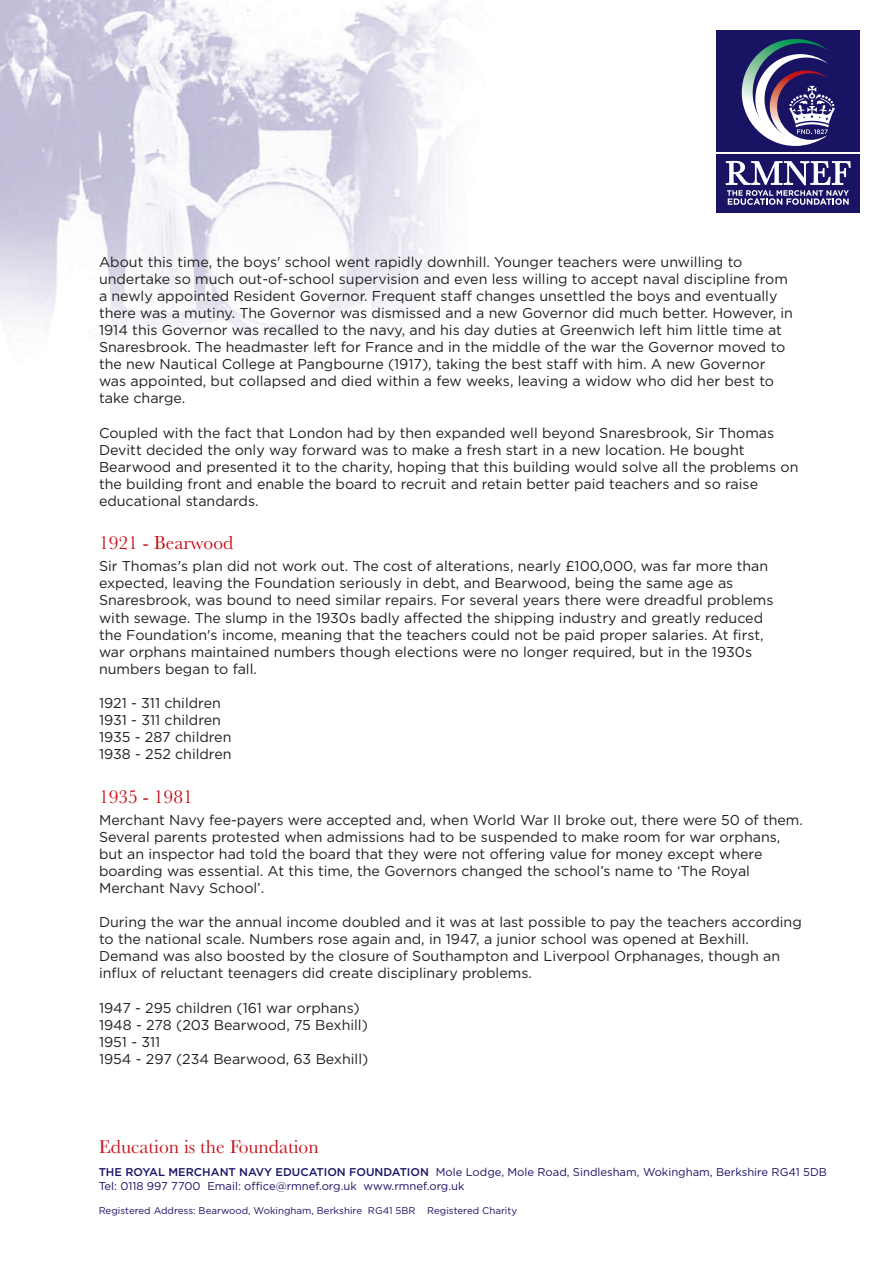
<style>
.page{position:relative;width:893px;height:1263px;background:#fff}
.page>*{position:absolute;margin:0;border:0;box-sizing:border-box;transform-origin:0 0}
.t1{font:19.5px "Baskerville";color:#c4121a}
.t2{font:14.25px/17.1px "Gotham";color:#231f20}
.t3{font:11.25px/13.5px "Gotham";color:#191364}
.t4{font:9.75px "Gotham";color:#191364}
.s1{font-weight:500}
</style>
<div class="page">
<img style="left:0;top:0;width:455px;height:349px">
<div style="left:716px;top:154px;width:144px;height:58px;background:#191364"></div>
<div style="left:716px;top:31px;width:144px;height:121px;background:#191364"></div>
<svg style="left:726px;top:161px;width:124px;height:44px"></svg>
<svg style="left:742px;top:39px;width:93px;height:107px"></svg>
<p class="t2" style="left:99px;top:253px;width:696px">About this time, the boys' school went rapidly downhill. Younger teachers were unwilling to undertake so much out-of-school supervision and even less willing to accept naval discipline from a newly appointed Resident Governor. Frequent staff changes unsettled the boys and eventually there was a mutiny. The Governor was dismissed and a new Governor did much better. However, in 1914 this Governor was recalled to the navy, and his day duties at Greenwich left him little time at Snaresbrook. The headmaster left for France and in the middle of the war the Governor moved to the new Nautical College at Pangbourne (1917), taking the best staff with him. A new Governor was appointed, but collapsed and died within a few weeks, leaving a widow who did her best to take charge.</p>
<p class="t2" style="left:99px;top:424px;width:701px">Coupled with the fact that London had by then expanded well beyond Snaresbrook, Sir Thomas Devitt decided the only way forward was to make a fresh start in a new location. He bought Bearwood and presented it to the charity, hoping that this building would solve all the problems on the building front and enable the board to recruit and retain better paid teachers and so raise educational standards.</p>
<h1 class="t1" style="left:99px;top:531px;width:136px">1921 - Bearwood</h1>
<p class="t2" style="left:99px;top:558px;width:676px">Sir Thomas's plan did not work out. The cost of alterations, nearly £100,000, was far more than expected, leaving the Foundation seriously in debt, and Bearwood, being the same age as Snaresbrook, was bound to need similar repairs. For several years there were dreadful problems with sewage. The slump in the 1930s badly affected the shipping industry and greatly reduced the Foundation's income, meaning that the teachers could not be paid proper salaries. At first, war orphans maintained numbers though elections were no longer required, but in the 1930s numbers began to fall.</p>
<p class="t2" style="left:99px;top:694px;width:134px">1921 - 311 children<br>1931 - 311 children<br>1935 - 287 children<br>1938 - 252 children</p>
<h1 class="t1" style="left:99px;top:785px;width:95px">1935 - 1981</h1>
<p class="t2" style="left:99px;top:811px;width:705px">Merchant Navy fee-payers were accepted and, when World War II broke out, there were 50 of them.<br>Several parents protested when admissions had to be suspended to make room for war orphans, but an inspector had told the board that they were not offering value for money except where boarding was essential. At this time, the Governors changed the school’s name to ‘The Royal Merchant Navy School’.</p>
<p class="t2" style="left:99px;top:914px;width:704px">During the war the annual income doubled and it was at last possible to pay the teachers according to the national scale. Numbers rose again and, in 1947, a junior school was opened at Bexhill.<br>Demand was also boosted by the closure of Southampton and Liverpool Orphanages, though an influx of reluctant teenagers did create disciplinary problems.</p>
<p class="t2" style="left:99px;top:999px;width:271px">1947 - 295 children (161 war orphans)<br>1948 - 278 (203 Bearwood, 75 Bexhill)<br>1951 - 311<br>1954 - 297 (234 Bearwood, 63 Bexhill)</p>
<h1 class="t1" style="left:99px;top:1136px;width:222px">Education is the Foundation</h1>
<p class="t3" style="left:99px;top:1165px;width:730px"><span class="s1">THE ROYAL MERCHANT NAVY EDUCATION FOUNDATION</span> Mole Lodge, Mole Road, Sindlesham, Wokingham, Berkshire RG41 5DB<br>Tel: 0118 997 7700 Email: office@rmnef.org.uk www.rmnef.org.uk</p>
<p class="t4" style="left:99px;top:1205px;width:420px">Registered Address: Bearwood, Wokingham, Berkshire RG41 5BR Registered Charity</p>
</div>
